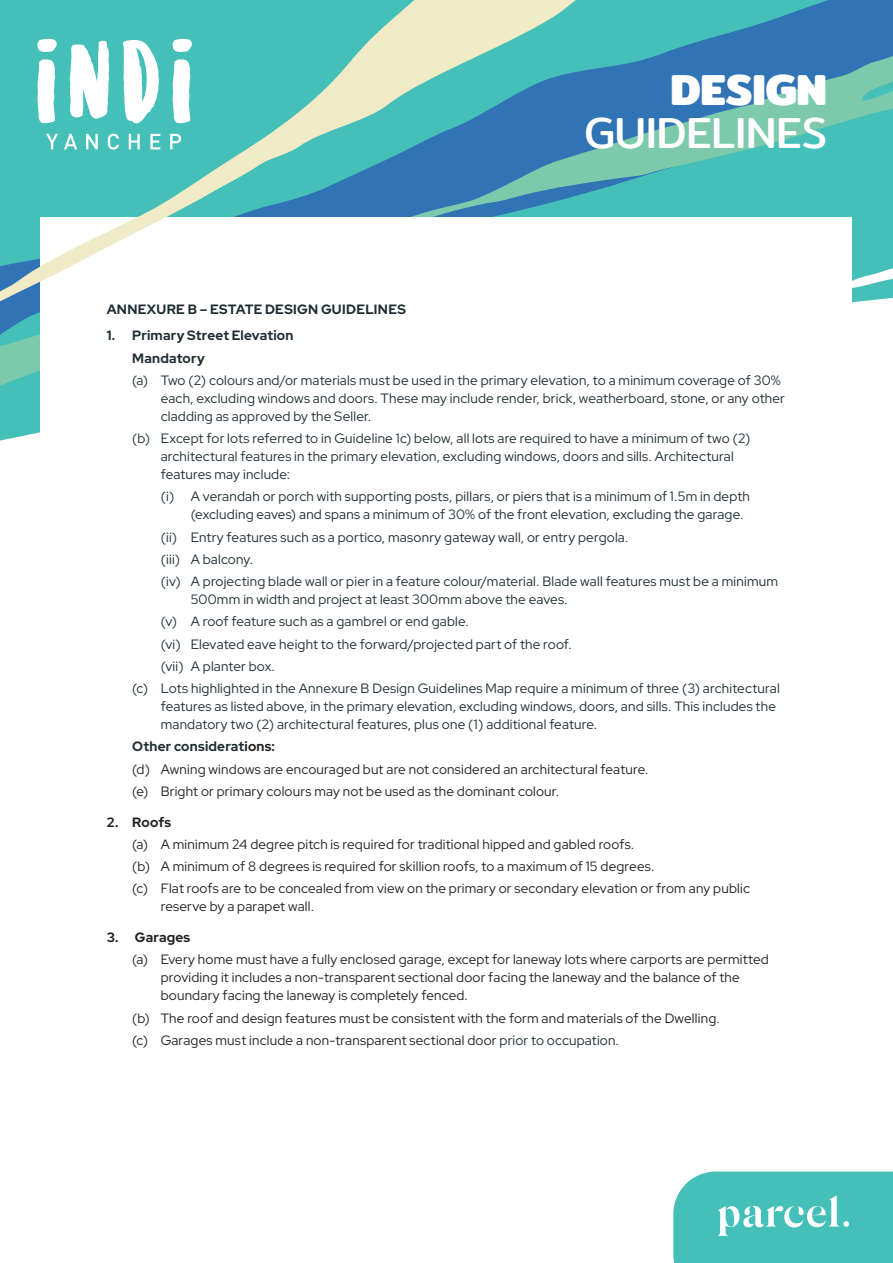
<style>
.page{position:relative;width:893px;height:1263px;background:#fff}
.page>*{position:absolute;margin:0;border:0;box-sizing:border-box;transform-origin:0 0}
.t1{font:43.5px "Mitr";color:#fff}
.t2{font:700 43.5px "Mitr";color:#fff}
.t3{font:13.5px/18px "Red Hat Display";letter-spacing:.015em;color:#1e2d32}
.t4{font:13.5px/22.2px "Red Hat Display";letter-spacing:.015em;color:#231f20}
.t5{font:700 13.5px/22.2px "Red Hat Display";letter-spacing:.015em;color:#1e2d32}
.t6{font:800 13.5px "Red Hat Display";letter-spacing:.025em;color:#1e2d32}
.t7{font:700 13.5px "Red Hat Display";letter-spacing:.015em;color:#231f20}
.s1{font-weight:700;color:#1e2d32}
.s2{font-weight:700}
.s3{color:#1e2d32}
</style>
<div class="page">
<svg style="left:0;top:31px;width:893px;height:355px;background:#68bfbf"></svg>
<div style="left:41px;top:218px;width:811px;height:885px;background:#fff"></div>
<svg style="left:0;top:0;width:800px;height:314px"></svg>
<svg style="left:673px;top:1171px;width:220px;height:92px;background:#56c5bf"></svg>
<h1 class="t2" style="left:670px;top:56px;width:158px">DESIGN</h1>
<h1 class="t1" style="left:584px;top:101px;width:244px">GUIDELINES</h1>
<p class="t6" style="left:107px;top:300px;width:301px">ANNEXURE B – ESTATE DESIGN GUIDELINES</p>
<p class="t5" style="left:132px;top:324px;width:163px;text-indent:-26px">1. Primary Street Elevation<br>Mandatory</p>
<p class="t3" style="left:161px;top:371px;width:626px;text-indent:-28px">(a) Two (2) colours and/or materials must be used in the primary elevation, to a minimum coverage of 30% each, excluding windows and doors. These may include render, brick, weatherboard, stone, or any other cladding as approved by the Seller.</p>
<p class="t3" style="left:161px;top:429px;width:591px;text-indent:-28px">(b) Except for lots referred to in Guideline 1c) below, all lots are required to have a minimum of two (2) architectural features in the primary elevation, excluding windows, doors and sills. Architectural features may include:</p>
<p class="t3" style="left:191px;top:487px;width:561px;text-indent:-30px">(i) A verandah or porch with supporting posts, pillars, or piers that is a minimum of 1.5m in depth (excluding eaves) and spans a minimum of 30% of the front elevation, excluding the garage.</p>
<p class="t3" style="left:161px;top:525px;width:619px;line-height:22.2px">(ii) Entry features such as a portico, masonry gateway wall, or entry pergola.<br>(iii) A balcony.<br>(iv) A projecting blade wall or pier in a feature colour/material. Blade wall features must be a minimum</p>
<p class="t3" style="left:191px;top:590px;width:378px">500mm in width and project at least 300mm above the eaves.</p>
<p class="t3" style="left:161px;top:612px;width:310px">(v) A roof feature such as a gambrel or end gable.</p>
<p class="t3" style="left:161px;top:634px;width:412px">(vi) Elevated eave height to the forward/projected part of the roof.</p>
<p class="t3" style="left:161px;top:657px;width:116px">(vii) A planter box.</p>
<p class="t3" style="left:132px;top:679px;width:649px">(c) Lots highlighted in the Annexure B Design Guidelines Map require a minimum of three (3) architectural</p>
<p class="t3" style="left:161px;top:697px;width:617px">features as listed above, in the primary elevation, excluding windows, doors, and sills. This includes the mandatory two (2) architectural features, plus one (1 ) additional feature.</p>
<p class="t4" style="left:132px;top:735px;width:518px"><span class="s1">Other considerat</span><span class="s2">ions:<br></span>(d) Awning windows are encouraged but are not considered an architectural feature. (e) Bright or primary colours may not be used as the dominant colour.</p>
<p class="t7" style="left:107px;top:813px;width:66px">2. Roofs</p>
<p class="t4" style="left:132px;top:833px;width:619px">(a) A minimum 24 degree pitch is required for traditional hipped and gabled roofs.<br>(b) A minimum of 8 degrees is required for skillion roofs, to a maximum of 15 degrees.<br>(c) Flat roofs are to be concealed from view on the primary or secondary elevation or from any public</p>
<p class="t4" style="left:161px;top:895px;width:155px">reserve by a parapet wall.</p>
<p class="t7" style="left:107px;top:928px;width:85px">3. Garages</p>
<p class="t4" style="left:161px;top:950px;width:609px;line-height:18px;text-indent:-28px">(a) Every home must have a fully enclosed garage, except for laneway lots where carports are permitted providing it includes a non-transparent sectional door facing the laneway and the balance of the boundary facing the laneway is completely fenced.</p>
<p class="t4" style="left:132px;top:1006px;width:589px">(b) The roof and design features must be consistent with the form and materials of the Dwelling. (c) Garages must include a non-transparent sectional door <span class="s3">prior to occupation.</span></p>
</div>
